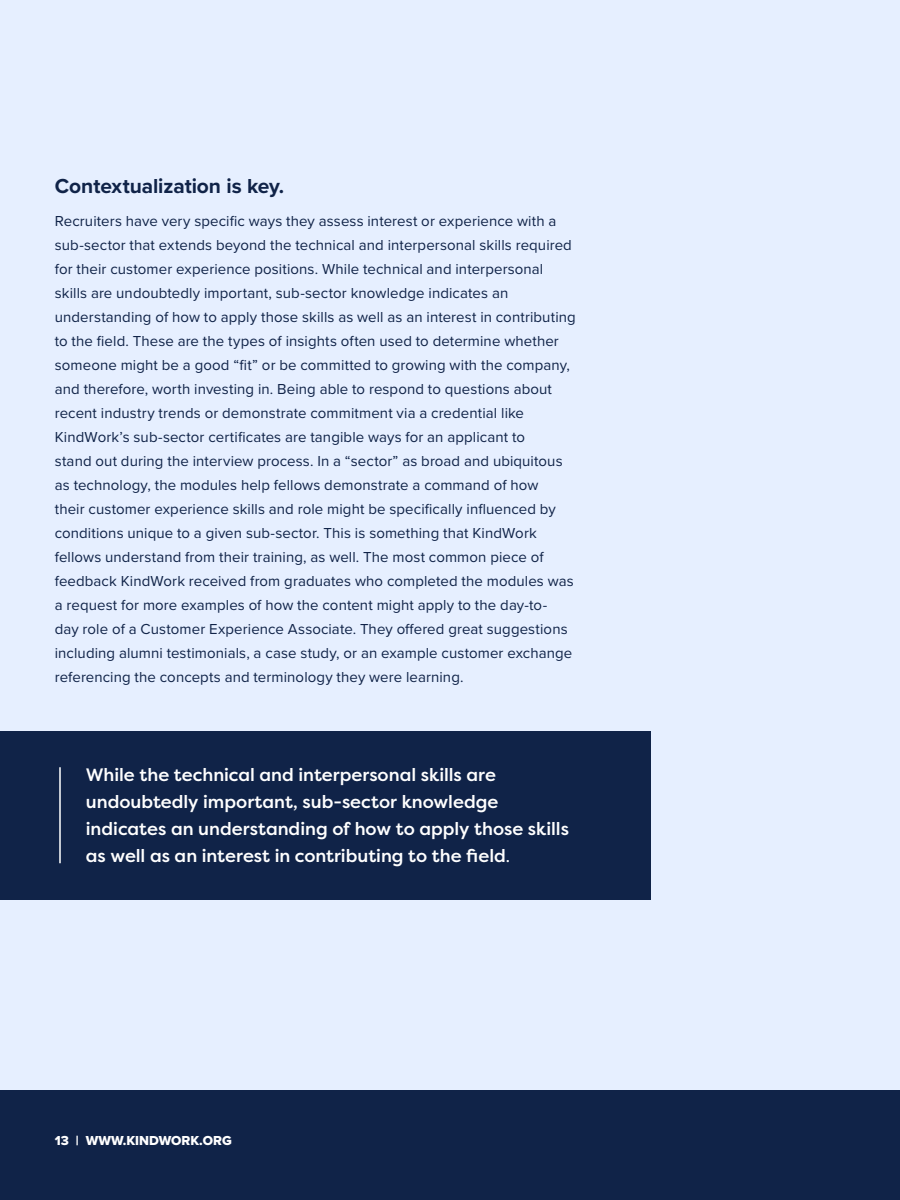
<style>
.page{position:relative;width:900px;height:1200px;background:#e6efff}
.page>*{position:absolute;margin:0;border:0;box-sizing:border-box;transform-origin:0 0}
.t1{font:700 21px "Proxima Nova";letter-spacing:-.005em;color:#102348}
.t2{font:500 18px/27px "Filson Pro";color:#fff}
.t3{font:15px/24px "Proxima Nova";letter-spacing:.005em;color:#102348}
.t4{font:13.5px "Proxima Nova Extrabld";color:#fff}
.s1{font-family:"Proxima Nova"}
</style>
<div class="page">
<div style="left:0;top:1090px;width:900px;height:110px;background:#102348"></div>
<div style="left:0;top:732px;width:651px;height:168px;background:#102348"></div>
<hr style="left:59px;top:767px;width:2px;height:96px;background:#fff">
<h1 class="t1" style="left:55px;top:171px;width:231px">Contextualization is key.</h1>
<p class="t3" style="left:55px;top:209px;width:523px">Recruiters have very specific ways they assess interest or experience with a sub-sector that extends beyond the technical and interpersonal skills required for their customer experience positions. While technical and interpersonal skills are undoubtedly important, sub-sector knowledge indicates an understanding of how to apply those skills as well as an interest in contributing to the field. These are the types of insights often used to determine whether someone might be a good “fit” or be committed to growing with the company, and therefore, worth investing in. Being able to respond to questions about recent industry trends or demonstrate commitment via a credential like KindWork’s sub-sector certificates are tangible ways for an applicant to<br>stand out during the interview process. In a “sector” as broad and ubiquitous as technology, the modules help fellows demonstrate a command of how<br>their customer experience skills and role might be specifically influenced by conditions unique to a given sub-sector. This is something that KindWork fellows understand from their training, as well. The most common piece of feedback KindWork received from graduates who completed the modules was a request for more examples of how the content might apply to the day-to-<br>day role of a Customer Experience Associate. They offered great suggestions including alumni testimonials, a case study, or an example customer exchange referencing the concepts and terminology they were learning.</p>
<p class="t2" style="left:86px;top:761px;width:485px">While the technical and interpersonal skills are undoubtedly important, sub-sector knowledge indicates an understanding of how to apply those skills as well as an interest in contributing to the field<span class="s1">.</span></p>
<p class="t4" style="left:55px;top:1130px;width:179px">13 | WWW.KINDWORK.ORG</p>
</div>
